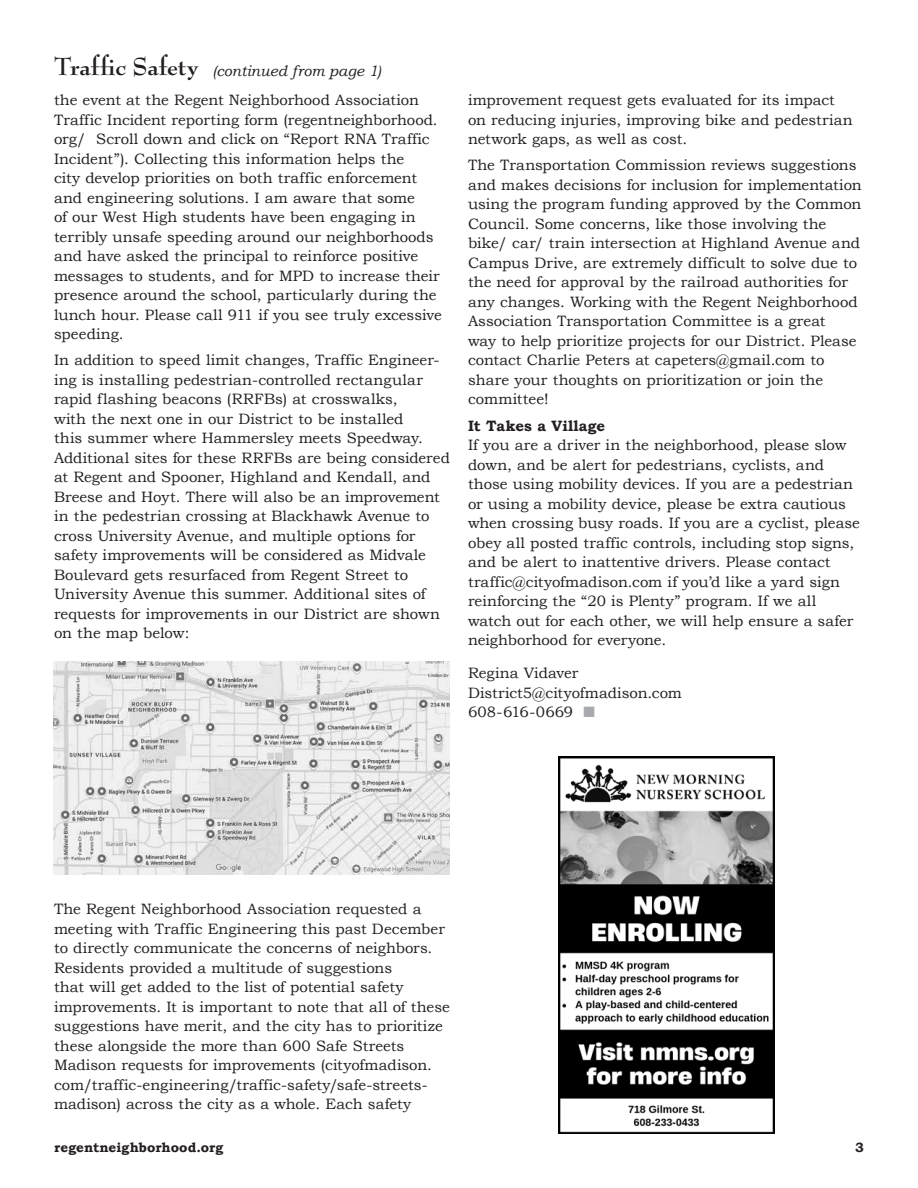
<style>
.page{position:relative;width:918px;height:1188px;background:#fff}
.page>*{position:absolute;margin:0;border:0;box-sizing:border-box;transform-origin:0 0}
.t1{font:700 27px "Bernhard Modern Std";color:#231f20}
.t2{font:15px/19.5px "Bookman Old Style";color:#231f20}
.t3{font:italic 15px "Bookman Old Style";letter-spacing:.005em;color:#231f20}
.t4{font:700 15px "Bookman Old Style";letter-spacing:.005em;color:#231f20}
.t5{font:700 13.5px "Bookman Old Style";letter-spacing:.005em;color:#231f20}
.s1{color:#a7a9ac}
</style>
<div class="page">
<img style="left:54px;top:662px;width:396px;height:212px">
<img style="left:558px;top:756px;width:216px;height:378px">
<h1 class="t1" style="left:54px;top:52px;width:146px">Traffic Safety</h1>
<p class="t2" style="left:54px;top:90px;width:390px">the event at the Regent Neighborhood Association Traffic Incident reporting form (regentneighborhood. org/ Scroll down and click on “Report RNA Traffic Incident”). Collecting this information helps the<br>city develop priorities on both traffic enforcement and engineering solutions. I am aware that some<br>of our West High students have been engaging in terribly unsafe speeding around our neighborhoods and have asked the principal to reinforce positive messages to students, and for MPD to increase their presence around the school, particularly during the lunch hour. Please call 911 if you see truly excessive speeding.</p>
<p class="t2" style="left:54px;top:351px;width:398px">In addition to speed limit changes, Traffic Engineer&shy;ing is installing pedestrian-controlled rectangular rapid flashing beacons (RRFBs) at crosswalks,<br>with the next one in our District to be installed<br>this summer where Hammersley meets Speedway.<br>Additional sites for these RRFBs are being considered at Regent and Spooner, Highland and Kendall, and Breese and Hoyt. There will also be an improvement in the pedestrian crossing at Blackhawk Avenue to cross University Avenue, and multiple options for safety improvements will be considered as Midvale Boulevard gets resurfaced from Regent Street to University Avenue this summer. Additional sites of requests for improvements in our District are shown on the map below:</p>
<p class="t3" style="left:213px;top:62px;width:170px">(continued from page 1)</p>
<p class="t2" style="left:468px;top:90px;width:386px">improvement request gets evaluated for its impact on reducing injuries, improving bike and pedestrian network gaps, as well as cost.</p>
<p class="t2" style="left:468px;top:156px;width:395px">The Transportation Commission reviews suggestions and makes decisions for inclusion for implementation using the program funding approved by the Common Council. Some concerns, like those involving the bike/ car/ train intersection at Highland Avenue and Campus Drive, are extremely difficult to solve due to the need for approval by the railroad authorities for any changes. Working with the Regent Neighborhood Association Transportation Committee is a great<br>way to help prioritize projects for our District. Please contact Charlie Peters at capeters@gmail.com to share your thoughts on prioritization or join the committee!</p>
<p class="t4" style="left:468px;top:417px;width:139px">It Takes a Village</p>
<p class="t2" style="left:468px;top:435px;width:394px">If you are a driver in the neighborhood, please slow down, and be alert for pedestrians, cyclists, and those using mobility devices. If you are a pedestrian or using a mobility device, please be extra cautious when crossing busy roads. If you are a cyclist, please obey all posted traffic controls, including stop signs, and be alert to inattentive drivers. Please contact traffic@cityofmadison.com if you’d like a yard sign reinforcing the “20 is Plenty” program. If we all watch out for each other, we will help ensure a safer neighborhood for everyone.</p>
<p class="t2" style="left:468px;top:663px;width:216px">Regina Vidaver<br>District5@cityofmadison.com<br>608-616-0669 <span class="s1">■</span></p>
<p class="t2" style="left:54px;top:900px;width:397px">The Regent Neighborhood Association requested a meeting with Traffic Engineering this past December to directly communicate the concerns of neighbors.<br>Residents provided a multitude of suggestions<br>that will get added to the list of potential safety improvements. It is important to note that all of these suggestions have merit, and the city has to prioritize these alongside the more than 600 Safe Streets Madison requests for improvements (cityofmadison. com/traffic-engineering/traffic-safety/safe-streets&shy;madison) across the city as a whole. Each safety</p>
<p class="t5" style="left:54px;top:1140px;width:171px">regentneighborhood.org</p>
<p class="t5" style="left:855px;top:1140px;width:10px">3</p>
</div>
